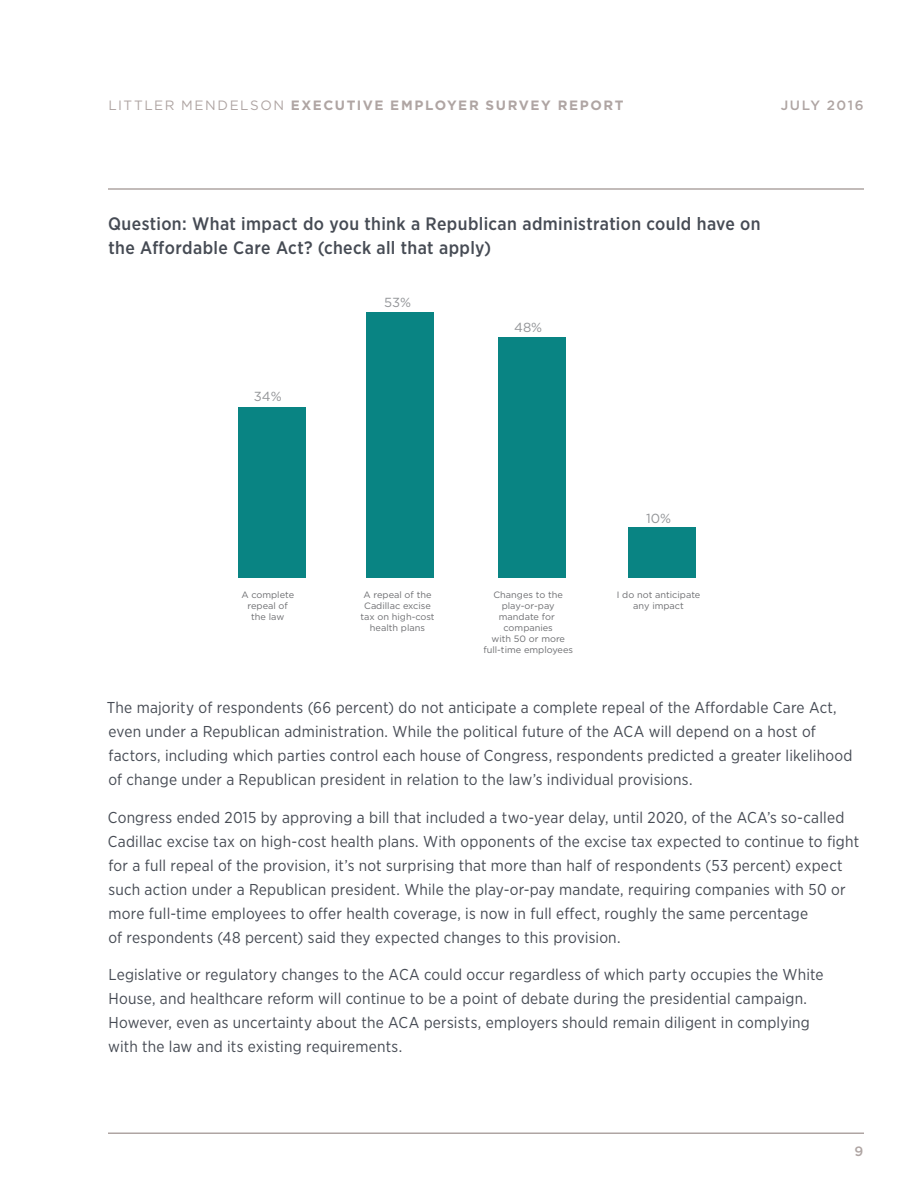
<style>
.page{position:relative;width:918px;height:1188px;background:#fff}
.page>*{position:absolute;margin:0;border:0;box-sizing:border-box;transform-origin:0 0}
.body{font:500 18px/24px "Gotham Narrow";letter-spacing:.02em;color:#464b54}
.body-2{font:15.75px/24px "Gotham Narrow";letter-spacing:.01em;color:#464b54}
.t1{font:700 13.5px "Gotham";letter-spacing:.115em;color:#afa5a3}
.t2{font:500 13.5px "Gotham";letter-spacing:.12em;color:#afa5a3}
.t3{font:13.2px "Gotham";color:#939598}
.t4{font:9.15px/11.1px "Gotham";color:#6c6d70;text-align:center}
.s1{font-weight:400}
</style>
<div class="page">
<hr style="left:108px;top:1132px;width:756px;height:2px;background:#afa5a3">
<hr style="left:108px;top:188px;width:756px;height:2px;background:#afa5a3">
<div style="left:238px;top:408px;width:68px;height:170px;background:#098483"></div>
<div style="left:367px;top:312px;width:67px;height:266px;background:#098483"></div>
<div style="left:498px;top:338px;width:68px;height:240px;background:#098483"></div>
<div style="left:628px;top:528px;width:68px;height:50px;background:#098483"></div>
<p class="t1" style="left:108px;top:96px;width:517px"><span class="s1">LITTLER MENDELSON</span> EXECUTIVE EMPLOYER SURVEY REPORT</p>
<p class="t2" style="left:781px;top:96px;width:84px">JULY 2016</p>
<p class="body" style="left:108px;top:212px;width:654px">Question: What impact do you think a Republican administration could have on the Affordable Care Act? (check all that apply)</p>
<p class="t3" style="left:254px;top:387px;width:29px">34%</p>
<p class="t3" style="left:384px;top:294px;width:29px">53%</p>
<p class="t3" style="left:514px;top:319px;width:30px">48%</p>
<p class="t3" style="left:646px;top:510px;width:27px">10%</p>
<p class="t4" style="left:241px;top:589px;width:54px">A complete repeal of the law</p>
<p class="t4" style="left:360px;top:589px;width:76px">A repeal of the<br>Cadillac excise tax on high-cost health plans</p>
<p class="t4" style="left:483px;top:589px;width:91px">Changes to the play-or-pay mandate for companies<br>with 50 or more full-time employees</p>
<p class="t4" style="left:617px;top:589px;width:85px">I do not anticipate any impact</p>
<p class="body-2" style="left:107px;top:696px;width:747px">The majority of respondents (66 percent) do not anticipate a complete repeal of the Affordable Care Act, even under a Republican administration. While the political future of the ACA will depend on a host of factors, including which parties control each house of Congress, respondents predicted a greater likelihood of change under a Republican president in relation to the law’s individual provisions.</p>
<p class="body-2" style="left:108px;top:805px;width:753px">Congress ended 2015 by approving a bill that included a two-year delay, until 2020, of the ACA’s so-called Cadillac excise tax on high-cost health plans. With opponents of the excise tax expected to continue to fight for a full repeal of the provision, it’s not surprising that more than half of respondents (53 percent) expect such action under a Republican president. While the play-or-pay mandate, requiring companies with 50 or more full-time employees to offer health coverage, is now in full effect, roughly the same percentage<br>of respondents (48 percent) said they expected changes to this provision.</p>
<p class="body-2" style="left:108px;top:963px;width:717px">Legislative or regulatory changes to the ACA could occur regardless of which party occupies the White House, and healthcare reform will continue to be a point of debate during the presidential campaign.<br>However, even as uncertainty about the ACA persists, employers should remain diligent in complying with the law and its existing requirements.</p>
<p class="t2" style="left:855px;top:1142px;width:10px">9</p>
</div>
